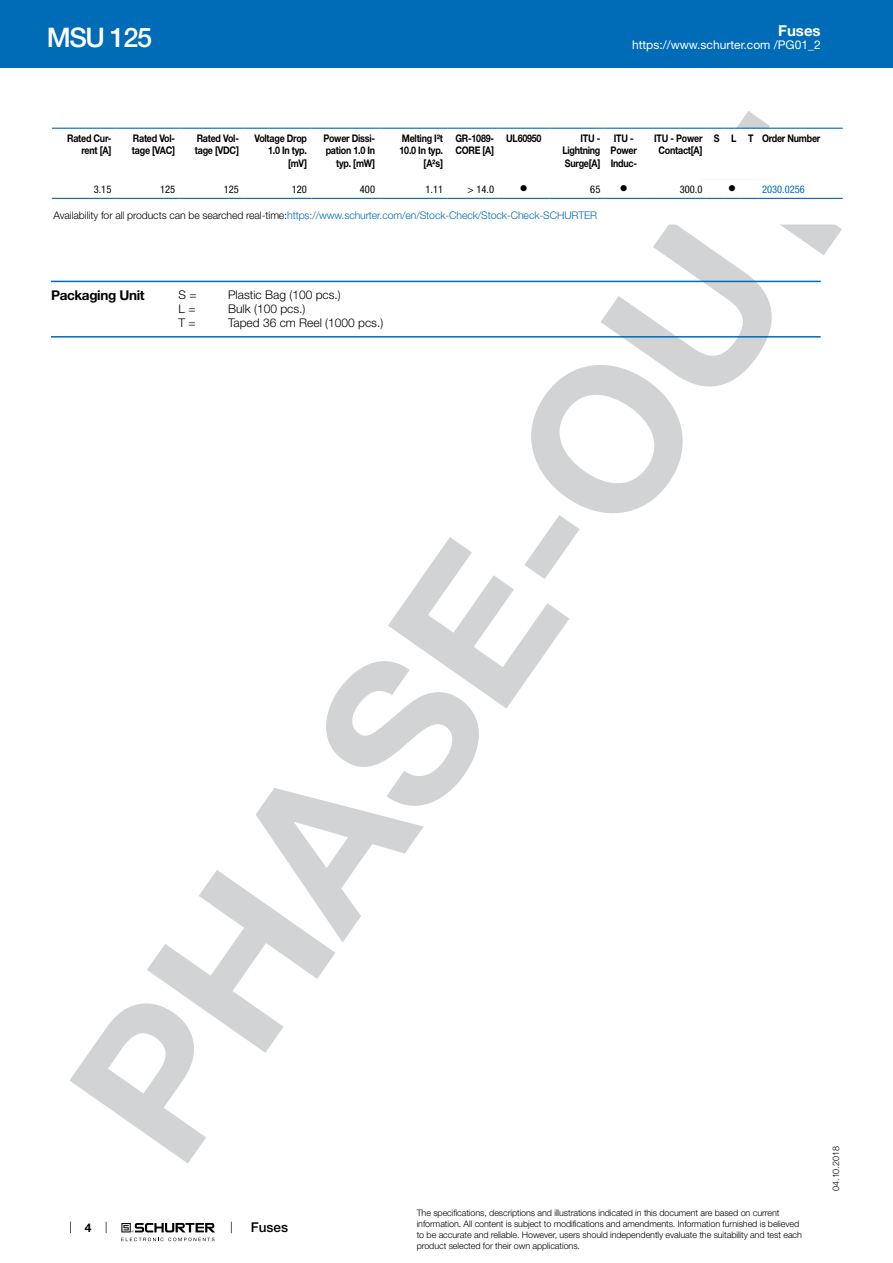
<style>
.page{position:relative;width:893px;height:1263px;background:#fff}
.page>*{position:absolute;margin:0;border:0;box-sizing:border-box;transform-origin:0 0}
.t1{font:700 202.5px "Helvetica Neue LT";color:#d1d3d4}
.t2{font:500 27px "Helvetica Neue LT";letter-spacing:-.05em;color:#fff}
.t3{font:700 15px "Helvetica Neue LT";color:#fff}
.t4{font:700 13.5px "Helvetica Neue LT";letter-spacing:-.025em;color:#000}
.t5{font:500 13.5px "Helvetica Neue LT";color:#000}
.t6{font:300 12px "Helvetica Neue LT";color:#000}
.t7{font:12px "Helvetica Neue LT";color:#fff}
.t8{font:700 12px "Helvetica Neue LT";color:#000}
.t9{font:700 10.5px/12.6px "Helvetica Neue LT";letter-spacing:-.025em;color:#000;text-align:right;scale:.85 1}
.t10{font:300 10.5px "Helvetica Neue LT";letter-spacing:-.01em;color:#006bb6}
.t11{font:condensed 10.5px "Helvetica Neue LT";color:#000}
.t12{font:condensed 10.5px "Helvetica Neue LT";color:#006bb6}
.t13{font:10.5px "Wingdings";color:#000}
.t14{font:300 9px/10.8px "Helvetica Neue LT";letter-spacing:-.01em;color:#000}
.s1{color:#000}
</style>
<div class="page">
<svg style="left:70px;top:1221px;width:1px;height:12px"></svg>
<svg style="left:121px;top:1223px;width:94px;height:18px"></svg>
<div style="left:0;top:0;width:893px;height:68px;background:#006bb6"></div>
<svg style="left:52px;top:128px;width:791px;height:71px"></svg>
<hr style="left:758px;top:198px;width:85px;height:1px;background:#006bb6">
<hr style="left:51px;top:281px;width:770px;height:1px;background:#006bb6">
<hr style="left:51px;top:336px;width:770px;height:2px;background:#006bb6">
<h2 class="t2" style="left:47px;top:21px;width:107px">MSU 125</h2>
<h3 class="t3" style="left:778px;top:21px;width:44px">Fuses</h3>
<h3 class="t7" style="left:632px;top:38px;width:190px">https://www.schurter.com /PG01_2</h3>
<h1 class="t1" style="left:18px;top:1062px;width:1202px;rotate:-55deg">PHASE-OUT</h1>
<p class="t9" style="left:67px;top:131px;width:54px">Rated Cur&shy;rent [A]</p>
<p class="t9" style="left:132px;top:131px;width:52px;text-align:left">Rated Vol&shy;tage [VAC]</p>
<p class="t9" style="left:195px;top:131px;width:53px;text-align:left">Rated Vol&shy;tage [VDC]</p>
<p class="t9" style="left:254px;top:131px;width:63px">Voltage Drop<br>1.0 In typ. [mV]</p>
<p class="t9" style="left:323px;top:131px;width:62px">Power Dissi&shy;pation 1.0 In typ. [mW]</p>
<p class="t9" style="left:400px;top:131px;width:53px">Melting I²t<br>10.0 In typ. [A²s]</p>
<p class="t9" style="left:455px;top:131px;width:47px;text-align:left">GR-1089-<br>CORE [A]</p>
<p class="t9" style="left:506px;top:131px;width:43px">UL60950</p>
<p class="t9" style="left:562px;top:131px;width:46px;text-align:justify;text-indent:18px">ITU - Lightning Surge[A]</p>
<p class="t9" style="left:611px;top:131px;width:33px;text-align:center">ITU -<br>Power<br>Induc-</p>
<p class="t9" style="left:654px;top:131px;width:58px;text-align:center">ITU - Power<br>Contact[A]</p>
<p class="t9" style="left:714px;top:131px;width:127px">S L T Order Number</p>
<p class="t11" style="left:94px;top:183px;width:19px">3.15</p>
<p class="t11" style="left:160px;top:183px;width:17px">125</p>
<p class="t11" style="left:224px;top:183px;width:17px">125</p>
<p class="t11" style="left:292px;top:183px;width:17px">120</p>
<p class="t11" style="left:360px;top:183px;width:17px">400</p>
<p class="t11" style="left:425px;top:183px;width:19px">1.11</p>
<p class="t11" style="left:468px;top:183px;width:28px">&gt; 14.0</p>
<p class="t13" style="left:520px;top:183px;width:9px">●</p>
<p class="t11" style="left:590px;top:183px;width:12px">65</p>
<p class="t13" style="left:620px;top:183px;width:9px">●</p>
<p class="t11" style="left:680px;top:183px;width:24px">300.0</p>
<p class="t13" style="left:728px;top:183px;width:9px">●</p>
<p class="t12" style="left:762px;top:183px;width:44px">2030.0256</p>
<p class="t10" style="left:54px;top:209px;width:545px"><span class="s1">Availability for all products can be searched real-time:</span>https://www.schurter.com/en/Stock-Check/Stock-Check-SCHURTER</p>
<h3 class="t4" style="left:51px;top:287px;width:95px">Packaging Unit</h3>
<h3 class="t6" style="left:179px;top:287px;width:20px">S =</h3>
<h3 class="t6" style="left:228px;top:287px;width:114px">Plastic Bag (100 pcs.)</h3>
<h3 class="t6" style="left:179px;top:301px;width:18px">L =</h3>
<h3 class="t6" style="left:228px;top:301px;width:79px">Bulk (100 pcs.)</h3>
<h3 class="t6" style="left:179px;top:316px;width:19px">T =</h3>
<h3 class="t6" style="left:228px;top:316px;width:157px">Taped 36 cm Reel (1000 pcs.)</h3>
<p class="t14" style="left:830px;top:1191px;width:46px;rotate:-90deg">04.10.2018</p>
<h3 class="t8" style="left:85px;top:1220px;width:8px">4</h3>
<h3 class="t5" style="left:251px;top:1219px;width:39px">Fuses</h3>
<p class="t14" style="left:417px;top:1207px;width:387px">The specifications, descriptions and illustrations indicated in this document are based on current information. All content is subject to modifications and amendments. Information furnished is believed to be accurate and reliable. However, users should independently evaluate the suitability and test each product selected for their own applications.</p>
</div>
